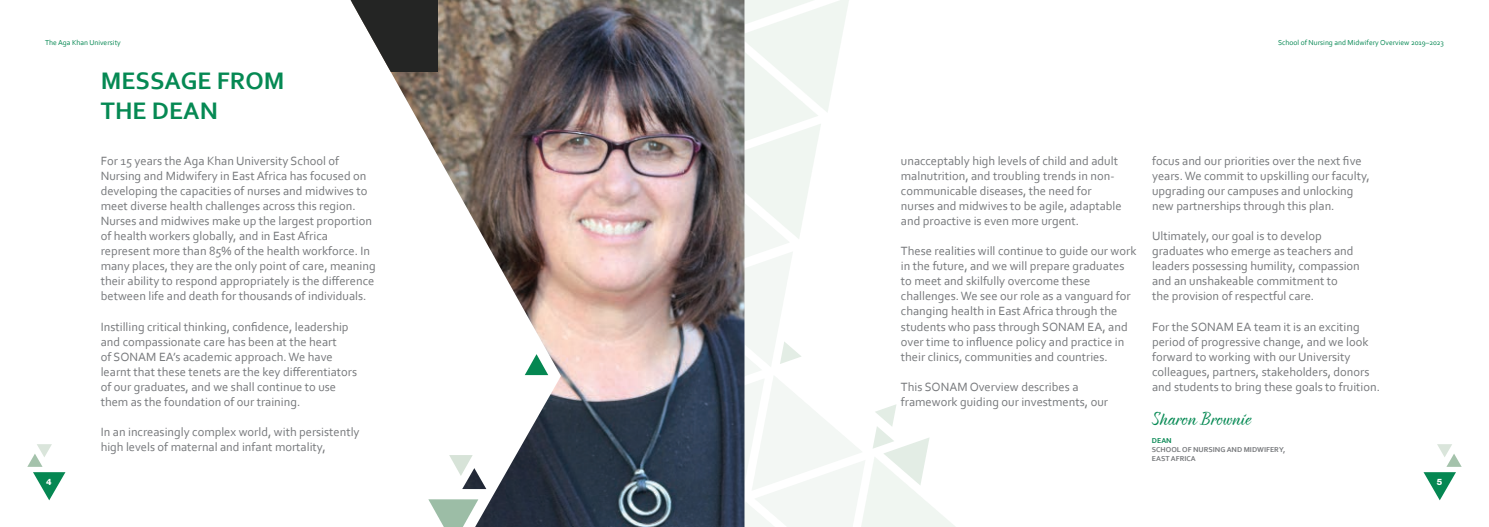
<style>
.page{position:relative;width:1489px;height:527px;background:#fff}
.page>*{position:absolute;margin:0;border:0;box-sizing:border-box;transform-origin:0 0}
.t1{font:700 25px/30px "Corbel";color:#058953}
.t2{font:18.75px "Braxton";color:#058953}
.t3{font:12.5px/15px "Corbel";color:#76787b}
.t4{font:800 8.75px "Helvetica Neue LT Std";color:#fff}
.t5{font:7.5px "Corbel";color:#058752}
.t6{font:700 7.5px/9px "Corbel";color:#76787b}
.t7{font:700 7.5px "Corbel";color:#058752}
</style>
<div class="page">
<svg style="left:27px;top:444px;width:38px;height:56px"></svg>
<svg style="left:1423px;top:444px;width:38px;height:56px"></svg>
<svg style="left:744px;top:0;width:210px;height:526px"></svg>
<img style="left:391px;top:0;width:353px;height:526px">
<svg style="left:350px;top:0;width:88px;height:72px;fill:#242524"></svg>
<p class="t5" style="left:45px;top:38px;width:77px">The Aga Khan University</p>
<p class="t5" style="left:1277px;top:38px;width:167px">School of Nursing and Midwifery Overview 2019–2023</p>
<h1 class="t1" style="left:101px;top:65px;width:185px">MESSAGE FROM<br>THE DEAN</h1>
<p class="t3" style="left:101px;top:153px;width:276px">For 15 years the Aga Khan University School of Nursing and Midwifery in East Africa has focused on developing the capacities of nurses and midwives to meet diverse health challenges across this region.<br>Nurses and midwives make up the largest proportion of health workers globally, and in East Africa represent more than 85% of the health workforce. In many places, they are the only point of care, meaning their ability to respond appropriately is the difference between life and death for thousands of individuals.</p>
<p class="t3" style="left:101px;top:318px;width:258px">Instilling critical thinking, confidence, leadership and compassionate care has been at the heart<br>of SONAM EA’s academic approach. We have learnt that these tenets are the key differentiators of our graduates, and we shall continue to use them as the foundation of our training.</p>
<p class="t3" style="left:101px;top:423px;width:260px">In an increasingly complex world, with persistently high levels of maternal and infant mortality,</p>
<p class="t3" style="left:900px;top:153px;width:222px">unacceptably high levels of child and adult malnutrition, and troubling trends in non&shy;communicable diseases, the need for nurses and midwives to be agile, adaptable and proactive is even more urgent.</p>
<p class="t3" style="left:900px;top:243px;width:237px">These realities will continue to guide our work in the future, and we will prepare graduates to meet and skilfully overcome these challenges. We see our role as a vanguard for changing health in East Africa through the students who pass through SONAM EA, and over time to influence policy and practice in their clinics, communities and countries.</p>
<p class="t3" style="left:900px;top:378px;width:208px">This SONAM Overview describes a framework guiding our investments, our</p>
<p class="t3" style="left:1151px;top:153px;width:219px">focus and our priorities over the next five years. We commit to upskilling our faculty, upgrading our campuses and unlocking new partnerships through this plan.</p>
<p class="t3" style="left:1151px;top:228px;width:209px">Ultimately, our goal is to develop graduates who emerge as teachers and leaders possessing humility, compassion and an unshakeable commitment to<br>the provision of respectful care.</p>
<p class="t3" style="left:1151px;top:318px;width:229px">For the SONAM EA team it is an exciting period of progressive change, and we look forward to working with our University colleagues, partners, stakeholders, donors and students to bring these goals to fruition.</p>
<h2 class="t2" style="left:1151px;top:407px;width:101px">Sharon Brownie</h2>
<p class="t7" style="left:1151px;top:435px;width:21px">DEAN</p>
<p class="t6" style="left:1151px;top:444px;width:135px">SCHOOL OF NURSING AND MIDWIFERY,<br>EAST AFRICA</p>
<p class="t4" style="left:46px;top:476px;width:7px">4</p>
<p class="t4" style="left:1436px;top:476px;width:7px">5</p>
</div>
